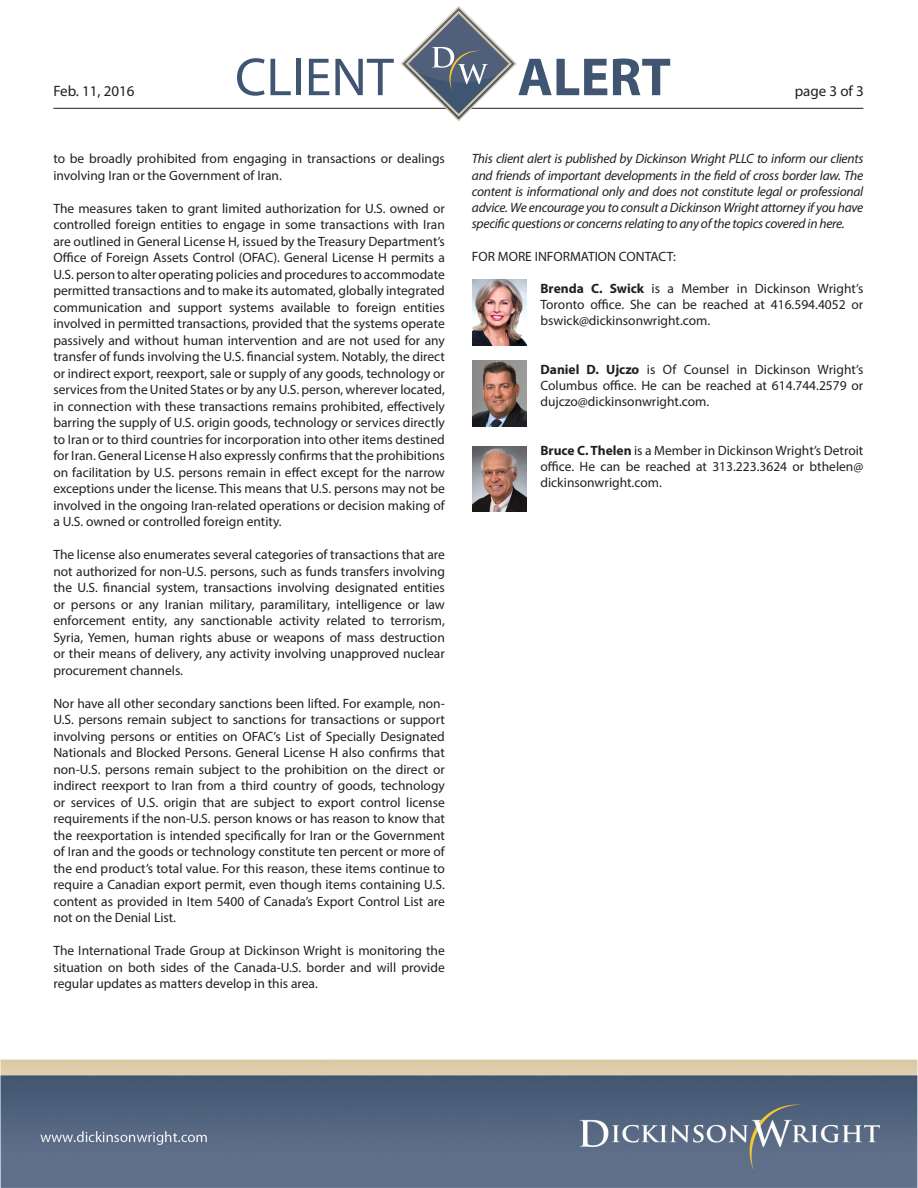
<style>
.page{position:relative;width:918px;height:1188px;background:#fff}
.page>*{position:absolute;margin:0;border:0;box-sizing:border-box;transform-origin:0 0}
.t1{font:54px "Myriad Pro";color:#3f5572}
.t2{font:700 54px "Myriad Pro";color:#3f5572}
.t3{font:15px "Myriad Pro";color:#231f20}
.t4{font:13.5px/16.5px "Myriad Pro";color:#231f20;text-align:justify}
.t5{font:italic 13.5px/16.2px "Myriad Pro";letter-spacing:-.02em;color:#231f20;text-align:justify}
.s1{font-weight:700}
</style>
<div class="page">
<img style="left:0;top:63px;width:917px;height:1125px">
<hr style="left:53px;top:108px;width:810px;height:1px;background:#231f20">
<svg style="left:401px;top:6px;width:116px;height:115px"></svg>
<img style="left:472px;top:279px;width:55px;height:66px">
<img style="left:472px;top:360px;width:55px;height:66px">
<img style="left:472px;top:446px;width:55px;height:66px">
<p class="t3" style="left:53px;top:82px;width:83px">Feb. 11, 2016</p>
<p class="t1" style="left:235px;top:44px;width:160px">CLIENT</p>
<p class="t2" style="left:518px;top:42px;width:155px">ALERT</p>
<p class="t3" style="left:795px;top:82px;width:71px">page 3 of 3</p>
<p class="t4" style="left:53px;top:150px;width:393px">to be broadly prohibited from engaging in transactions or dealings involving Iran or the Government of Iran.</p>
<p class="t4" style="left:53px;top:200px;width:393px">The measures taken to grant limited authorization for U.S. owned or controlled foreign entities to engage in some transactions with Iran are outlined in General License H, issued by the Treasury Department’s Office of Foreign Assets Control (OFAC). General License H permits a U.S. person to alter operating policies and procedures to accommodate permitted transactions and to make its automated, globally integrated communication and support systems available to foreign entities involved in permitted transactions, provided that the systems operate passively and without human intervention and are not used for any transfer of funds involving the U.S. financial system. Notably, the direct or indirect export, reexport, sale or supply of any goods, technology or services from the United States or by any U.S. person, wherever located, in connection with these transactions remains prohibited, effectively barring the supply of U.S. origin goods, technology or services directly to Iran or to third countries for incorporation into other items destined for Iran. General License H also expressly confirms that the prohibitions on facilitation by U.S. persons remain in effect except for the narrow exceptions under the license. This means that U.S. persons may not be involved in the ongoing Iran-related operations or decision making of a U.S. owned or controlled foreign entity.</p>
<p class="t4" style="left:53px;top:546px;width:393px">The license also enumerates several categories of transactions that are not authorized for non-U.S. persons, such as funds transfers involving the U.S. financial system, transactions involving designated entities or persons or any Iranian military, paramilitary, intelligence or law enforcement entity, any sanctionable activity related to terrorism, Syria, Yemen, human rights abuse or weapons of mass destruction or their means of delivery, any activity involving unapproved nuclear procurement channels.</p>
<p class="t4" style="left:53px;top:695px;width:393px">Nor have all other secondary sanctions been lifted. For example, non-U.S. persons remain subject to sanctions for transactions or support involving persons or entities on OFAC’s List of Specially Designated Nationals and Blocked Persons. General License H also confirms that non-U.S. persons remain subject to the prohibition on the direct or indirect reexport to Iran from a third country of goods, technology or services of U.S. origin that are subject to export control license requirements if the non-U.S. person knows or has reason to know that the reexportation is intended specifically for Iran or the Government of Iran and the goods or technology constitute ten percent or more of the end product’s total value. For this reason, these items continue to require a Canadian export permit, even though items containing U.S. content as provided in Item 5400 of Canada’s Export Control List are not on the Denial List.</p>
<p class="t4" style="left:53px;top:942px;width:393px">The International Trade Group at Dickinson Wright is monitoring the situation on both sides of the Canada-U.S. border and will provide regular updates as matters develop in this area.</p>
<p class="t5" style="left:472px;top:151px;width:393px">This client alert is published by Dickinson Wright PLLC to inform our clients and friends of important developments in the field of cross border law. The content is informational only and does not constitute legal or professional advice. We encourage you to consult a Dickinson Wright attorney if you have specific questions or concerns relating to any of the topics covered in here.</p>
<p class="t4" style="left:472px;top:248px;width:205px">FOR MORE INFORMATION CONTACT:</p>
<p class="t4" style="left:540px;top:280px;width:324px"><span class="s1">Brenda C. Swick</span> is a Member in Dickinson Wright’s Toronto office. She can be reached at 416.594.4052 or bswick@dickinsonwright.com.</p>
<p class="t4" style="left:540px;top:361px;width:324px"><span class="s1">Daniel D. Ujczo</span> is Of Counsel in Dickinson Wright’s Columbus office. He can be reached at 614.744.2579 or dujczo@dickinsonwright.com.</p>
<p class="t4" style="left:540px;top:442px;width:324px"><span class="s1">Bruce C. Thelen</span> is a Member in Dickinson Wright’s Detroit office. He can be reached at 313.223.3624 or bthelen@ dickinsonwright.com.</p>
</div>
